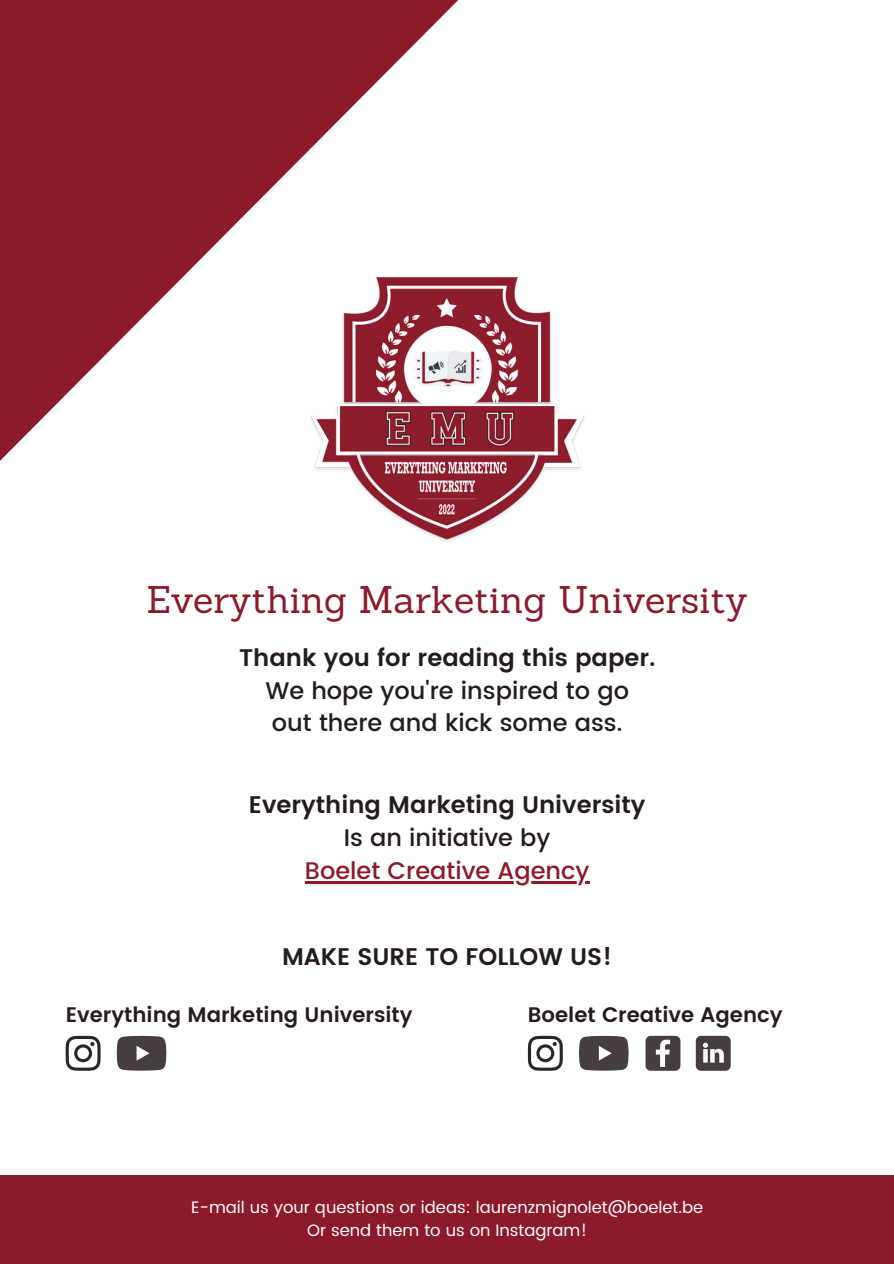
<style>
.page{position:relative;width:894px;height:1264px;background:#fff}
.page>*{position:absolute;margin:0;border:0;box-sizing:border-box;transform-origin:0 0}
.t1{font:37.5px "Sanchez";color:#8c1a2b}
.t2{font:600 24px "Poppins";color:#241b1c}
.t3{font:500 24px "Poppins";color:#241b1c}
.t4{font:500 24px "Poppins";color:#8c1a2b}
.t5{font:600 21px "Poppins";color:#241b1c}
.t6{font:16.5px "Poppins";color:#fff}
</style>
<div class="page">
<svg style="left:0;top:0;width:585px;height:461px"></svg>
<img style="left:310px;top:272px;width:274px;height:270px">
<svg style="left:66px;top:1035px;width:35px;height:35px"></svg>
<svg style="left:117px;top:1035px;width:49px;height:35px;background:#5b5455"></svg>
<svg style="left:527px;top:1035px;width:35px;height:35px"></svg>
<svg style="left:579px;top:1035px;width:49px;height:35px;background:#5c5556"></svg>
<svg style="left:645px;top:1035px;width:35px;height:35px"></svg>
<svg style="left:695px;top:1035px;width:35px;height:35px"></svg>
<div style="left:0;top:1175px;width:893px;height:88px;background:#8c1a2b"></div>
<hr style="left:305px;top:881px;width:284px;height:2px;background:#8c1a2b">
<p class="t1" style="left:147px;top:575px;width:602px">Everything Marketing University</p>
<p class="t2" style="left:239px;top:643px;width:417px">Thank you for reading this paper.</p>
<p class="t3" style="left:265px;top:676px;width:365px">We hope you're inspired to go</p>
<p class="t3" style="left:272px;top:709px;width:352px">out there and kick some ass.</p>
<p class="t2" style="left:249px;top:791px;width:398px">Everything Marketing University</p>
<p class="t3" style="left:344px;top:823px;width:208px">Is an initiative by</p>
<p class="t4" style="left:305px;top:856px;width:286px">Boelet Creative Agency</p>
<p class="t2" style="left:282px;top:942px;width:332px">MAKE SURE TO FOLLOW US!</p>
<p class="t5" style="left:66px;top:1002px;width:348px">Everything Marketing University</p>
<p class="t5" style="left:527px;top:1002px;width:256px">Boelet Creative Agency</p>
<p class="t6" style="left:191px;top:1197px;width:513px">E-mail us your questions or ideas: laurenzmignolet@boelet.be</p>
<p class="t6" style="left:307px;top:1220px;width:281px">Or send them to us on Instagram!</p>
</div>
